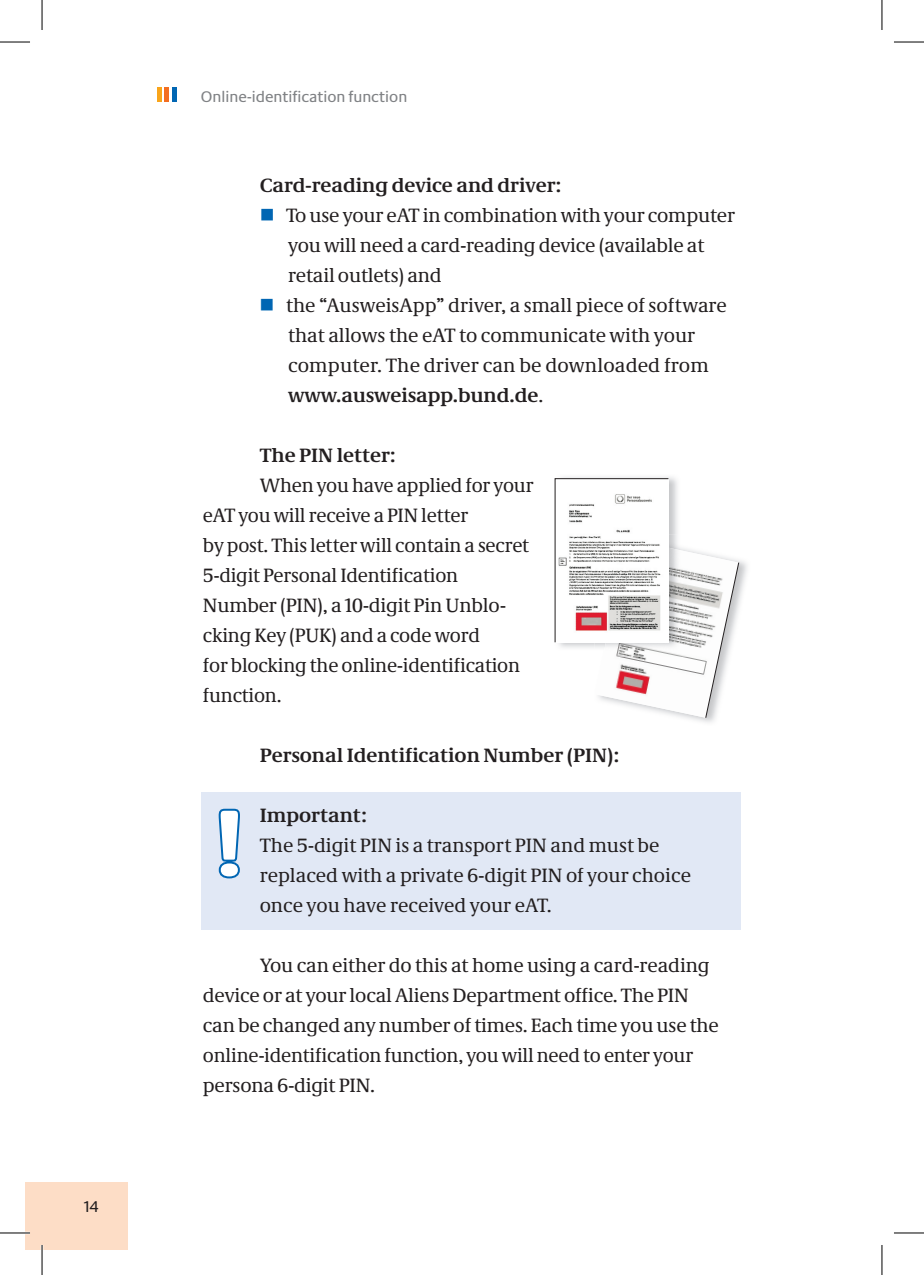
<style>
.page{position:relative;width:924px;height:1275px;background:#fff}
.page>*{position:absolute;margin:0;border:0;box-sizing:border-box;transform-origin:0 0}
.t1{font:700 96px "Neue Praxis";color:#fff}
.t2{font:20px/30px "Neue Demos";letter-spacing:-.01em;color:#231f20}
.t3{font:700 20px "Neue Demos";color:#231f20}
.t4{font:16px "Neue Praxis";color:#808285}
.t5{font:16px "Neue Praxis";color:#231f20}
.s1{font-weight:700}
</style>
<div class="page">
<hr style="left:157px;top:88px;width:4px;height:14px;background:#f9a51b">
<div style="left:164px;top:88px;width:5px;height:14px;background:#f36e21"></div>
<hr style="left:172px;top:88px;width:4px;height:14px;background:#0166b3">
<div style="left:25px;top:1182px;width:102px;height:68px;background:#fdddc6"></div>
<div style="left:201px;top:792px;width:538px;height:137px;background:#e1e8f5"></div>
<svg style="left:218px;top:808px;width:22px;height:71px"></svg>
<img style="left:686px;top:549px;width:61px;height:174px">
<img style="left:598px;top:551px;width:140px;height:167px">
<img style="left:558px;top:477px;width:120px;height:171px">
<img style="left:602px;top:539px;width:84px;height:118px">
<svg style="left:704px;top:562px;width:35px;height:156px"></svg>
<svg style="left:554px;top:478px;width:114px;height:165px"></svg>
<hr style="left:0;top:1231px;width:30px;height:3px;background:#fff">
<hr style="left:41px;top:1245px;width:2px;height:30px;background:#fff">
<hr style="left:0;top:42px;width:30px;height:1px;background:#000">
<hr style="left:893px;top:42px;width:30px;height:1px;background:#000">
<hr style="left:0;top:1232px;width:30px;height:1px;background:#000">
<hr style="left:893px;top:1232px;width:30px;height:1px;background:#000">
<hr style="left:42px;top:0;width:1px;height:30px;background:#000">
<hr style="left:42px;top:1245px;width:1px;height:30px;background:#000">
<hr style="left:881px;top:0;width:1px;height:30px;background:#000">
<hr style="left:881px;top:1245px;width:1px;height:30px;background:#000">
<p class="t5" style="left:84px;top:1197px;width:16px">14</p>
<p class="t4" style="left:201px;top:87px;width:208px">Online-identification function</p>
<p class="t3" style="left:259px;top:173px;width:303px">Card-reading device and driver:</p>
<p class="t2" style="left:286px;top:200px;width:450px">To use your eAT in combination with your computer you will need a card-reading device (available at retail outlets) and<br>the “AusweisApp” driver, a small piece of software that allows the eAT to communicate with your computer. The driver can be downloaded from <span class="s1">www.ausweisapp.bund.de</span>.</p>
<p class="t3" style="left:259px;top:443px;width:138px">The PIN letter:</p>
<p class="t2" style="left:203px;top:470px;width:332px;text-indent:57px">When you have applied for your eAT you will receive a PIN letter<br>by post. This letter will contain a secret<br>5-digit Personal Identification<br>Number (PIN), a 10-digit Pin Unblo&shy;cking Key (PUK) and a code word<br>for blocking the online-identification function.</p>
<h1 class="t1" style="left:212px;top:784px;width:36px">!</h1>
<p class="t3" style="left:259px;top:743px;width:361px">Personal Identification Number (PIN):</p>
<p class="t3" style="left:259px;top:803px;width:109px">Important:</p>
<p class="t2" style="left:259px;top:830px;width:432px">The 5-digit PIN is a transport PIN and must be replaced with a private 6-digit PIN of your choice once you have received your eAT.</p>
<p class="t2" style="left:203px;top:950px;width:517px;text-indent:57px">You can either do this at home using a card-reading device or at your local Aliens Department office. The PIN can be changed any number of times. Each time you use the online-identification function, you will need to enter your persona 6-digit PIN.</p>
</div>
